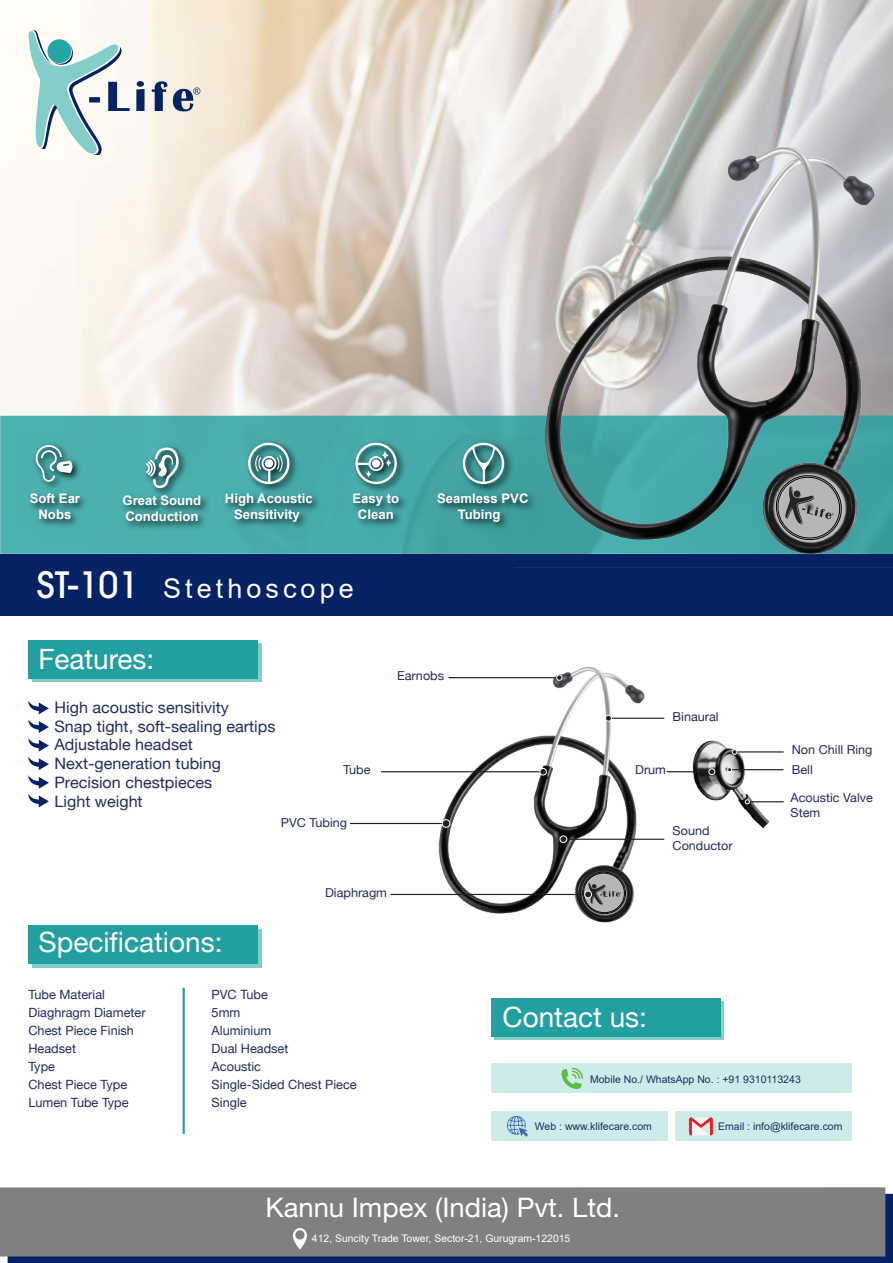
<style>
.page{position:relative;width:893px;height:1263px;background:#fff}
.page>*{position:absolute;margin:0;border:0;box-sizing:border-box;transform-origin:0 0}
.t1{font:27.9px "Helvetica Neue";color:#fff}
.t2{font:27px "Arial";letter-spacing:.15em;color:#fff}
.t3{font:26.7px "Helvetica Neue";color:#fff}
.t4{font:15.75px/18.9px "Helvetica Neue";color:#212c60}
.t5{font:700 13.2px/15.8px "Arial";color:#fff;text-align:center}
.t6{font:12.75px/18px "Helvetica Neue";color:#212c60}
.t7{font:12.3px/14.7px "Helvetica Neue";color:#212c60}
.t8{font:10.5px "Arial";color:#212c60}
.t9{font:10.35px "Arial";color:#fff}
.s1{font-family:"ITC Avant Garde Pro";font-weight:500;font-size:36px}
</style>
<div class="page">
<img style="left:0;top:0;width:893px;height:416px">
<svg style="left:152px;top:81px;width:15px;height:30px"></svg>
<svg style="left:136px;top:89px;width:9px;height:22px"></svg>
<svg style="left:173px;top:88px;width:27px;height:24px"></svg>
<div style="left:137px;top:81px;width:7px;height:6px;background:#052265;border-radius:50%"></div>
<svg style="left:29px;top:30px;width:101px;height:126px"></svg>
<div style="left:0;top:554px;width:893px;height:61px;background:#052265"></div>
<svg style="left:8px;top:1194px;width:885px;height:69px;background:#0d2866"></svg>
<div style="left:0;top:1187px;width:885px;height:69px;background:#7f807f"></div>
<svg style="left:293px;top:1228px;width:14px;height:21px"></svg>
<div style="left:0;top:416px;width:893px;height:138px;background:#4baead"></div>
<div style="left:32px;top:643px;width:229px;height:39px;background:linear-gradient(to right,#83cec8,#83cec8)"></div>
<div style="left:28px;top:640px;width:229px;height:38px;background:#22a0a1"></div>
<div style="left:495px;top:1001px;width:229px;height:39px;background:linear-gradient(to right,#83cec8,#83cec8)"></div>
<div style="left:491px;top:997px;width:229px;height:39px;background:#22a0a1"></div>
<div style="left:32px;top:929px;width:229px;height:39px;background:#83cec8"></div>
<div style="left:28px;top:925px;width:229px;height:39px;background:#22a0a1"></div>
<div style="left:491px;top:1064px;width:361px;height:29px;background:#cdebe9"></div>
<svg style="left:561px;top:1068px;width:22px;height:21px"></svg>
<div style="left:491px;top:1111px;width:176px;height:30px;background:#cdebe9"></div>
<svg style="left:507px;top:1116px;width:21px;height:21px"></svg>
<div style="left:675px;top:1111px;width:177px;height:30px;background:#cdebe9"></div>
<svg style="left:689px;top:1117px;width:24px;height:18px"></svg>
<svg style="left:28px;top:701px;width:21px;height:106px"></svg>
<hr style="left:183px;top:988px;width:2px;height:146px;background:#219fa1">
<img style="left:31px;top:437px;width:484px;height:101px">
<svg style="left:463px;top:443px;width:41px;height:41px;background:#67a1a0"></svg>
<svg style="left:355px;top:443px;width:42px;height:41px;background:#6ba3a4"></svg>
<div style="left:372px;top:459px;width:8px;height:9px;background:#fff;border-radius:50%"></div>
<svg style="left:248px;top:443px;width:42px;height:41px;background:#6ca2a2"></svg>
<div style="left:265px;top:459px;width:8px;height:9px;background:#fff;border-radius:50%"></div>
<svg style="left:35px;top:444px;width:37px;height:38px"></svg>
<svg style="left:146px;top:447px;width:33px;height:41px"></svg>
<img style="left:515px;top:138px;width:378px;height:417px">
<svg style="left:773px;top:472px;width:72px;height:71px;background:#7a7c7d"></svg>
<img style="left:427px;top:666px;width:242px;height:257px">
<svg style="left:582px;top:871px;width:44px;height:43px;background:#757677"></svg>
<hr style="left:449px;top:677px;width:110px;height:1px;background:#231f20">
<hr style="left:608px;top:718px;width:56px;height:1px;background:#231f20">
<hr style="left:350px;top:823px;width:96px;height:1px;background:#231f20">
<svg style="left:556px;top:675px;width:6px;height:6px"></svg>
<div style="left:605px;top:715px;width:7px;height:6px;border:1px solid #fff;border-radius:50%"></div>
<hr style="left:563px;top:839px;width:101px;height:1px;background:#231f20">
<div style="left:560px;top:836px;width:7px;height:7px;background:#231f20;border-radius:50%"></div>
<div style="left:560px;top:835px;width:7px;height:8px;border:1px solid #fff;border-radius:50%"></div>
<div style="left:442px;top:820px;width:8px;height:7px;background:#231f20;border-radius:50%"></div>
<div style="left:442px;top:819px;width:8px;height:9px;border:1px solid #fff;border-radius:50%"></div>
<hr style="left:391px;top:894px;width:197px;height:1px;background:#231f20">
<div style="left:585px;top:891px;width:7px;height:7px;background:#231f20;border-radius:50%"></div>
<div style="left:584px;top:890px;width:8px;height:8px;border:1px solid #fff;border-radius:50%"></div>
<hr style="left:381px;top:771px;width:162px;height:1px;background:#231f20">
<div style="left:540px;top:768px;width:6px;height:7px;background:#231f20;border-radius:50%"></div>
<div style="left:539px;top:768px;width:8px;height:7px;border:1px solid #fff;border-radius:50%"></div>
<img style="left:669px;top:740px;width:115px;height:88px">
<hr style="left:732px;top:751px;width:52px;height:1px;background:#231f20">
<svg style="left:732px;top:749px;width:5px;height:6px"></svg>
<hr style="left:730px;top:769px;width:53px;height:1px;background:#231f20">
<hr style="left:747px;top:801px;width:37px;height:1px;background:#231f20">
<svg style="left:727px;top:767px;width:5px;height:5px"></svg>
<hr style="left:667px;top:771px;width:46px;height:1px;background:#231f20">
<div style="left:708px;top:768px;width:7px;height:7px;border:1px solid #fff;border-radius:50%"></div>
<svg style="left:745px;top:799px;width:5px;height:5px"></svg>
<p class="t5" style="left:30px;top:491px;width:52px">Soft Ear<br>Nobs</p>
<p class="t5" style="left:122px;top:493px;width:80px;text-align:left">Great Sound<br>Conduction</p>
<p class="t5" style="left:225px;top:491px;width:89px">High Acoustic<br>Sensitivity</p>
<p class="t5" style="left:352px;top:491px;width:48px">Easy to<br>Clean</p>
<h2 class="t2" style="left:37px;top:570px;width:318px"><span class="s1">ST-101</span> Stethoscope</h2>
<h1 class="t1" style="left:38px;top:642px;width:118px">Features:</h1>
<p class="t5" style="left:437px;top:491px;width:93px">Seamless PVC<br>Tubing</p>
<p class="t4" style="left:55px;top:697px;width:222px">High acoustic sensitivity<br>Snap tight, soft-sealing eartips<br>Adjustable headset<br>Next-generation tubing<br>Precision chestpieces<br>Light weight</p>
<p class="t7" style="left:343px;top:762px;width:29px">Tube</p>
<p class="t7" style="left:281px;top:815px;width:68px">PVC Tubing</p>
<p class="t7" style="left:397px;top:668px;width:49px">Earnobs</p>
<h1 class="t1" style="left:39px;top:925px;width:185px">Specifications:</h1>
<p class="t7" style="left:325px;top:885px;width:64px">Diaphragm</p>
<p class="t6" style="left:28px;top:985px;width:119px">Tube Material<br>Diaghragm Diameter<br>Chest Piece Finish<br>Headset<br>Type<br>Chest Piece Type<br>Lumen Tube Type</p>
<p class="t6" style="left:212px;top:985px;width:147px">PVC Tube<br>5mm<br>Aluminium<br>Dual Headset<br>Acoustic<br>Single-Sided Chest Piece<br>Single</p>
<p class="t7" style="left:673px;top:709px;width:48px">Binaural</p>
<p class="t7" style="left:635px;top:762px;width:32px">Drum</p>
<p class="t7" style="left:673px;top:823px;width:62px">Sound<br>Conductor</p>
<p class="t7" style="left:792px;top:742px;width:82px">Non Chill Ring</p>
<p class="t7" style="left:792px;top:762px;width:23px">Bell</p>
<p class="t7" style="left:791px;top:790px;width:84px">Acoustic Valve<br>Stem</p>
<h1 class="t1" style="left:502px;top:1000px;width:146px">Contact us:</h1>
<p class="t8" style="left:590px;top:1072px;width:212px">Mobile No./ WhatsApp No. : +91 9310113243</p>
<p class="t8" style="left:535px;top:1119px;width:119px">Web : www.klifecare.com</p>
<p class="t8" style="left:718px;top:1119px;width:126px">Email : info@klifecare.com</p>
<h3 class="t3" style="left:265px;top:1192px;width:356px">Kannu Impex (India) Pvt. Ltd.</h3>
<p class="t9" style="left:312px;top:1231px;width:260px">412, Suncity Trade Tower, Sector-21, Gurugram-122015</p>
</div>
